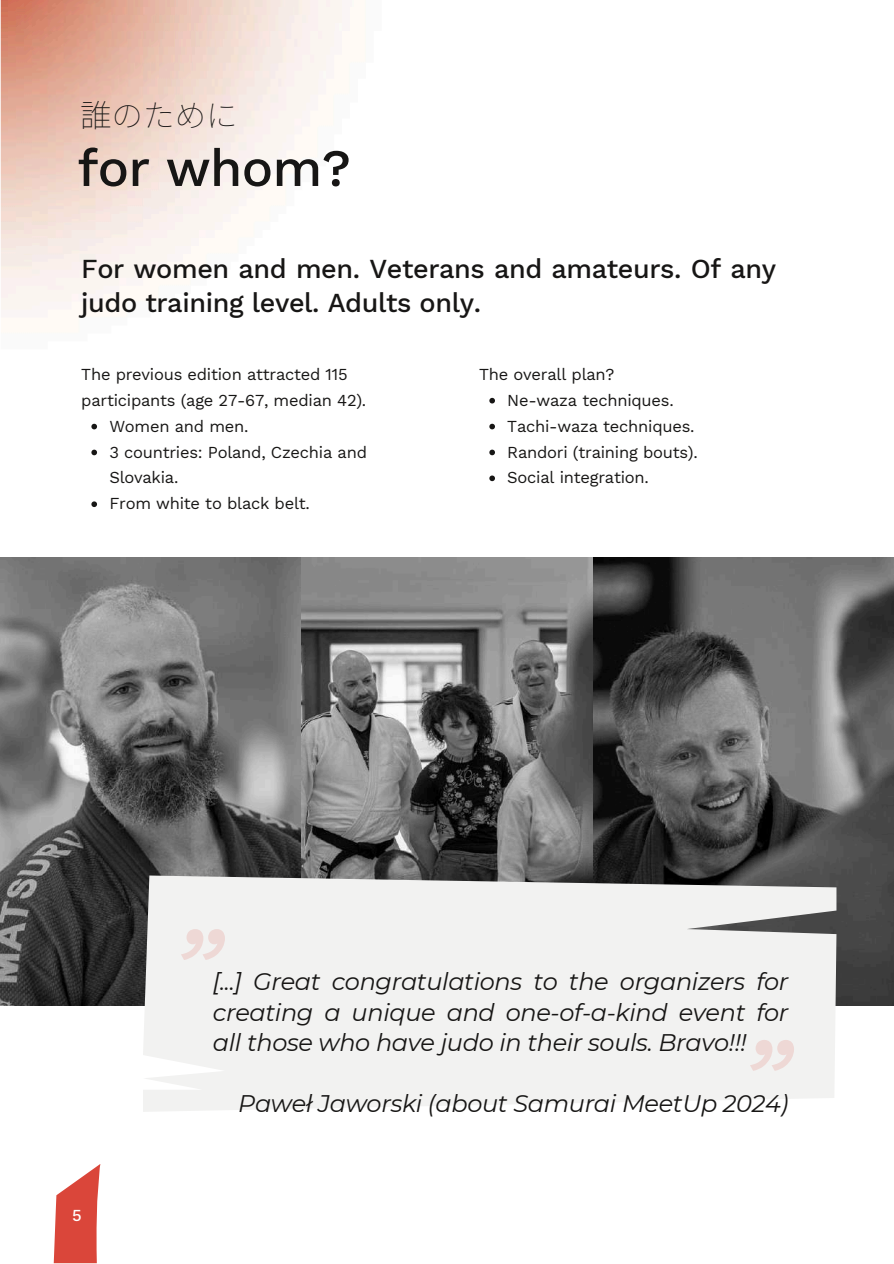
<style>
.page{position:relative;width:894px;height:1264px;background:#fff}
.page>*{position:absolute;margin:0;border:0;box-sizing:border-box;transform-origin:0 0}
.t1{font:500 52.5px "Work Sans";letter-spacing:-.015em;color:#171615}
.t2{font:100 31.5px "Noto Sans JP";color:#171615}
.t3{font:500 27px/33.8px "Work Sans";letter-spacing:-.015em;color:#171615}
.t4{font:italic 24px/30.3px "Montserrat";letter-spacing:-.015em;color:#171615;text-align:justify}
.t5{font:16.5px/25.8px "Work Sans";letter-spacing:-.015em;color:#171615}
.t6{font:500 16.5px "Work Sans";color:#fff}
</style>
<div class="page">
<svg style="left:54px;top:1164px;width:46px;height:99px"></svg>
<img style="left:0;top:557px;width:593px;height:448px">
<img style="left:593px;top:557px;width:300px;height:448px">
<svg style="left:143px;top:875px;width:693px;height:236px;fill:#f2f2f1"></svg>
<svg style="left:181px;top:929px;width:44px;height:31px"></svg>
<svg style="left:749px;top:1039px;width:44px;height:31px"></svg>
<img style="left:0;top:0;width:494px;height:424px">
<svg style="left:91px;top:424px;width:6px;height:5px"></svg>
<svg style="left:91px;top:449px;width:6px;height:6px"></svg>
<svg style="left:91px;top:501px;width:6px;height:6px"></svg>
<svg style="left:489px;top:398px;width:6px;height:5px"></svg>
<svg style="left:489px;top:424px;width:6px;height:5px"></svg>
<svg style="left:489px;top:449px;width:6px;height:6px"></svg>
<svg style="left:489px;top:475px;width:6px;height:6px"></svg>
<h2 class="t2" style="left:80px;top:91px;width:159px">誰のために</h2>
<h1 class="t1" style="left:77px;top:137px;width:275px">for whom?</h1>
<h3 class="t3" style="left:81px;top:252px;width:696px">For women and men. Veterans and amateurs. Of any judo training level. Adults only.</h3>
<p class="t5" style="left:81px;top:361px;width:268px">The previous edition attracted 115</p>
<p class="t5" style="left:81px;top:387px;width:286px">participants (age 27-67, median 42).</p>
<p class="t5" style="left:109px;top:413px;width:141px">Women and men.</p>
<p class="t5" style="left:109px;top:439px;width:259px">3 countries: Poland, Czechia and</p>
<p class="t5" style="left:109px;top:465px;width:71px">Slovakia.</p>
<p class="t5" style="left:109px;top:490px;width:202px">From white to black belt.</p>
<p class="t5" style="left:507px;top:361px;width:192px;text-indent:-28px">The overall plan?<br>Ne-waza techniques.<br>Tachi-waza techniques.<br>Randori (training bouts).<br>Social integration.</p>
<p class="t6" style="left:72px;top:1205px;width:11px">5</p>
<h3 class="t4" style="left:213px;top:966px;width:577px">[...] Great congratulations to the organizers for creating a unique and one-of-a-kind event for all those who have judo in their souls. Bravo!!!</h3>
<h3 class="t4" style="left:238px;top:1088px;width:551px">Paweł Jaworski (about Samurai MeetUp 2024)</h3>
</div>
